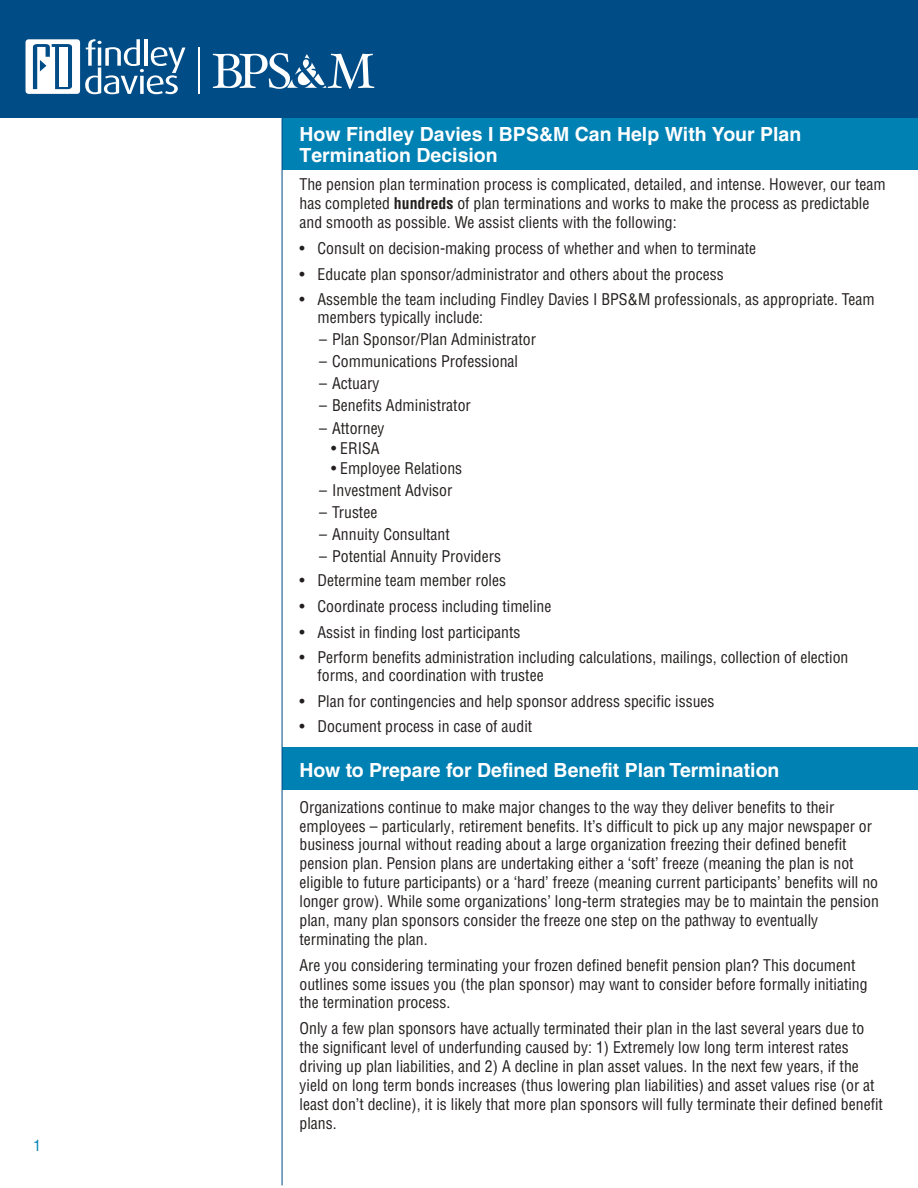
<style>
.page{position:relative;width:918px;height:1188px;background:#fff}
.page>*{position:absolute;margin:0;border:0;box-sizing:border-box;transform-origin:0 0}
.t1{font:700 19.5px/21px "Helvetica LT Std";color:#fff}
.t2{font:condensed 15.75px/18.9px "Helvetica LT Std";color:#241f1f}
.t3{font:condensed 15px "Helvetica LT Std";color:#0081b3}
.s1{font-weight:700}
</style>
<div class="page">
<div style="left:282px;top:748px;width:636px;height:42px;background:#0081b3"></div>
<div style="left:282px;top:116px;width:636px;height:54px;background:#0081b3"></div>
<div style="left:0;top:0;width:918px;height:118px;background:#004c87"></div>
<hr style="left:282px;top:116px;width:1px;height:1069px;background:#004c87">
<svg style="left:213px;top:53px;width:161px;height:36px"></svg>
<svg style="left:26px;top:39px;width:159px;height:55px"></svg>
<hr style="left:198px;top:48px;width:2px;height:46px;background:#fff">
<p class="t3" style="left:34px;top:1136px;width:9px">1</p>
<p class="t1" style="left:300px;top:123px;width:503px">How Findley Davies I BPS&amp;M Can Help With Your Plan<br>Termination Decision</p>
<p class="t2" style="left:300px;top:175px;width:588px">The pension plan termination process is complicated, detailed, and intense. However, our team has completed <span class="s1">hundreds</span> of plan terminations and works to make the process as predictable and smooth as possible. We assist clients with the following:</p>
<p class="t2" style="left:300px;top:239px;width:458px">• Consult on decision-making process of whether and when to terminate</p>
<p class="t2" style="left:300px;top:264px;width:426px">• Educate plan sponsor/administrator and others about the process</p>
<p class="t2" style="left:318px;top:291px;width:559px;line-height:17.7px;text-indent:-18px">• Assemble the team including Findley Davies I BPS&amp;M professionals, as appropriate. Team members typically include:</p>
<p class="t2" style="left:319px;top:330px;width:218px">– Plan Sponsor/Plan Administrator</p>
<p class="t2" style="left:319px;top:352px;width:201px">– Communications Professional</p>
<p class="t2" style="left:319px;top:374px;width:62px">– Actuary</p>
<p class="t2" style="left:319px;top:396px;width:153px">– Benefits Administrator</p>
<p class="t2" style="left:319px;top:418px;width:67px">– Attorney</p>
<p class="t2" style="left:331px;top:438px;width:50px">• ERISA</p>
<p class="t2" style="left:331px;top:458px;width:133px">• Employee Relations</p>
<p class="t2" style="left:319px;top:480px;width:135px">– Investment Advisor</p>
<p class="t2" style="left:319px;top:503px;width:60px">– Trustee</p>
<p class="t2" style="left:319px;top:525px;width:132px">– Annuity Consultant</p>
<p class="t2" style="left:319px;top:547px;width:183px">– Potential Annuity Providers</p>
<p class="t2" style="left:300px;top:571px;width:208px">• Determine team member roles</p>
<p class="t2" style="left:300px;top:597px;width:253px">• Coordinate process including timeline</p>
<p class="t2" style="left:300px;top:622px;width:222px">• Assist in finding lost participants</p>
<p class="t2" style="left:318px;top:649px;width:532px;line-height:17.7px;text-indent:-18px">• Perform benefits administration including calculations, mailings, collection of election forms, and coordination with trustee</p>
<p class="t2" style="left:300px;top:691px;width:417px">• Plan for contingencies and help sponsor address specific issues</p>
<p class="t2" style="left:300px;top:717px;width:234px">• Document process in case of audit</p>
<p class="t1" style="left:300px;top:759px;width:482px">How to Prepare for Defined Benefit Plan Termination</p>
<p class="t2" style="left:300px;top:797px;width:581px">Organizations continue to make major changes to the way they deliver benefits to their employees – particularly, retirement benefits. It’s difficult to pick up any major newspaper or business journal without reading about a large organization freezing their defined benefit pension plan. Pension plans are undertaking either a ‘soft’ freeze (meaning the plan is not eligible to future participants) or a ‘hard’ freeze (meaning current participants’ benefits will no longer grow). While some organizations’ long-term strategies may be to maintain the pension plan, many plan sponsors consider the freeze one step on the pathway to eventually terminating the plan.</p>
<p class="t2" style="left:300px;top:955px;width:570px">Are you considering terminating your frozen defined benefit pension plan? This document outlines some issues you (the plan sponsor) may want to consider before formally initiating the termination process.</p>
<p class="t2" style="left:300px;top:1019px;width:585px">Only a few plan sponsors have actually terminated their plan in the last several years due to the significant level of underfunding caused by: 1) Extremely low long term interest rates driving up plan liabilities, and 2) A decline in plan asset values. In the next few years, if the yield on long term bonds increases (thus lowering plan liabilities) and asset values rise (or at least don’t decline), it is likely that more plan sponsors will fully terminate their defined benefit plans.</p>
</div>
